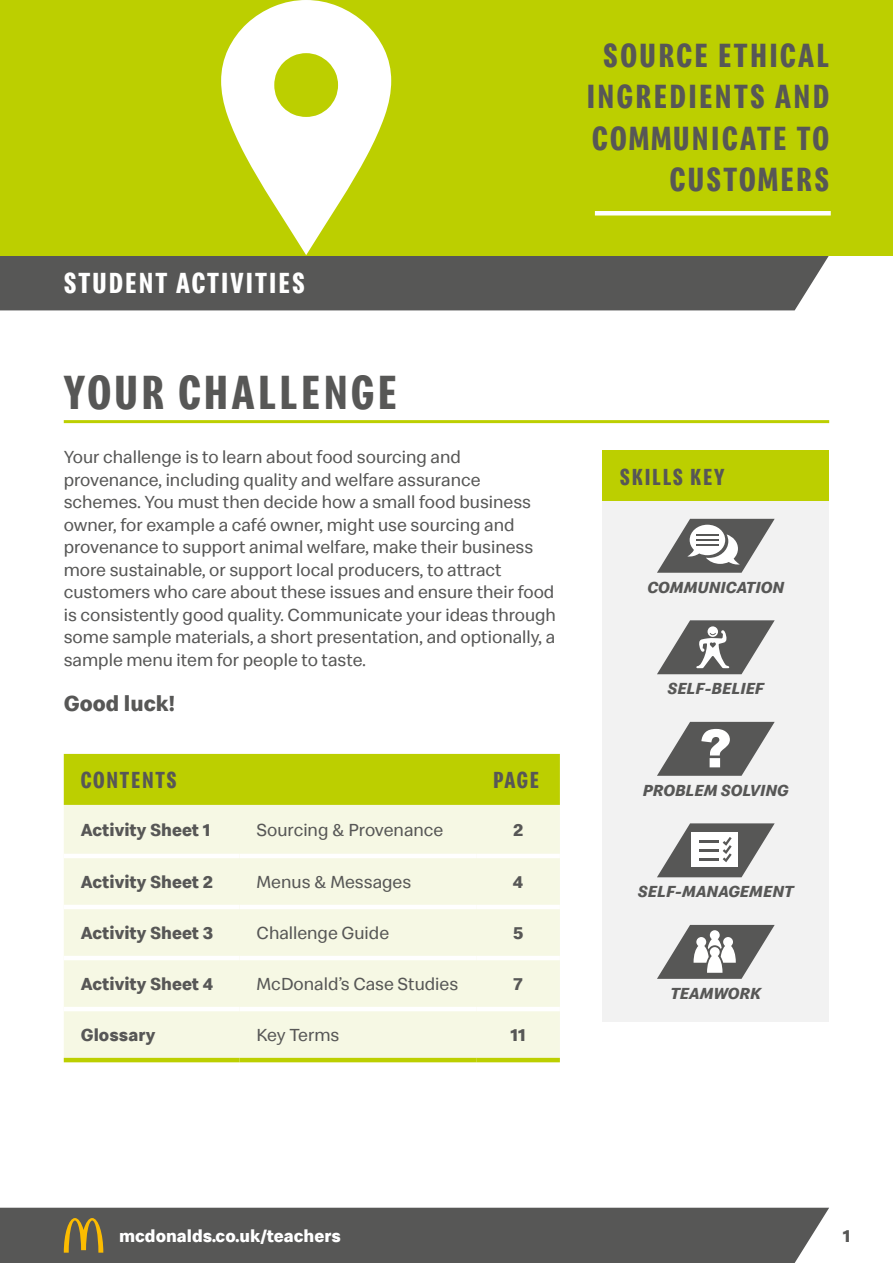
<style>
.page{position:relative;width:893px;height:1263px;background:#fff}
.page>*{position:absolute;margin:0;border:0;box-sizing:border-box;transform-origin:0 0}
.t1{font:700 49.5px "Speedee Condensed";letter-spacing:.07em;color:#575756}
.t2{font:700 34.65px/41.5px "Speedee Condensed";letter-spacing:.07em;color:#575756;text-align:right}
.t3{font:700 30px "Speedee Condensed";letter-spacing:.07em;color:#fff}
.t4{font:700 24px "Speedee Condensed";letter-spacing:.07em;color:#575756}
.t5{font:700 22.5px "Speedee";color:#575756}
.t6{font:18px/22.5px "Speedee";color:#575756}
.t7{font:700 18px "Speedee";color:#575756}
.t8{font:700 18px "Speedee";color:#fff}
.t9{font:italic 700 16.5px "Speedee";color:#575756}
</style>
<div class="page">
<div style="left:0;top:255px;width:829px;height:55px;background:#575756"></div>
<div style="left:602px;top:451px;width:227px;height:51px;background:#bccf00"></div>
<hr style="left:64px;top:420px;width:765px;height:3px;background:#bccf00">
<div style="left:602px;top:502px;width:227px;height:520px;background:#f2f2f2"></div>
<div style="left:0;top:1208px;width:829px;height:55px;background:#575756"></div>
<svg style="left:657px;top:519px;width:118px;height:54px"></svg>
<hr style="left:696px;top:534px;width:22px;height:2px;background:#575756">
<hr style="left:696px;top:539px;width:22px;height:2px;background:#575756">
<hr style="left:696px;top:544px;width:22px;height:2px;background:#575756">
<svg style="left:657px;top:722px;width:118px;height:54px"></svg>
<svg style="left:657px;top:620px;width:118px;height:54px"></svg>
<svg style="left:657px;top:823px;width:118px;height:54px"></svg>
<svg style="left:657px;top:925px;width:118px;height:54px"></svg>
<div style="left:64px;top:754px;width:496px;height:51px;background:#bccf00"></div>
<div style="left:64px;top:805px;width:496px;height:253px;background:#f6f8e4"></div>
<hr style="left:64px;top:854px;width:176px;height:4px;background:#fff">
<hr style="left:240px;top:854px;width:236px;height:4px;background:#fff">
<hr style="left:476px;top:854px;width:84px;height:4px;background:#fff">
<hr style="left:64px;top:905px;width:176px;height:4px;background:#fff">
<hr style="left:240px;top:905px;width:236px;height:4px;background:#fff">
<hr style="left:476px;top:905px;width:84px;height:4px;background:#fff">
<hr style="left:64px;top:956px;width:176px;height:4px;background:#fff">
<hr style="left:64px;top:1007px;width:176px;height:4px;background:#fff">
<hr style="left:240px;top:956px;width:236px;height:4px;background:#fff">
<hr style="left:240px;top:1007px;width:236px;height:4px;background:#fff">
<hr style="left:476px;top:956px;width:84px;height:4px;background:#fff">
<hr style="left:476px;top:1007px;width:84px;height:4px;background:#fff">
<hr style="left:64px;top:1058px;width:176px;height:4px;background:#bccf00">
<hr style="left:240px;top:1058px;width:236px;height:4px;background:#bccf00">
<hr style="left:476px;top:1058px;width:84px;height:4px;background:#bccf00">
<div style="left:0;top:0;width:893px;height:255px;background:#bccf00"></div>
<hr style="left:595px;top:211px;width:236px;height:4px;background:#fff">
<svg style="left:221px;top:0;width:170px;height:255px"></svg>
<svg style="left:64px;top:1218px;width:39px;height:35px"></svg>
<h3 class="t3" style="left:64px;top:265px;width:243px">STUDENT ACTIVITIES</h3>
<h1 class="t1" style="left:64px;top:362px;width:335px">YOUR CHALLENGE</h1>
<p class="t6" style="left:64px;top:446px;width:494px">Your challenge is to learn about food sourcing and provenance, including quality and welfare assurance schemes. You must then decide how a small food business owner, for example a café owner, might use sourcing and provenance to support animal welfare, make their business more sustainable, or support local producers, to attract customers who care about these issues and ensure their food is consistently good quality. Communicate your ideas through some sample materials, a short presentation, and optionally, a sample menu item for people to taste.</p>
<p class="t5" style="left:64px;top:689px;width:113px">Good luck!</p>
<h3 class="t4" style="left:81px;top:765px;width:97px">CONTENTS</h3>
<h3 class="t4" style="left:493px;top:765px;width:47px">PAGE</h3>
<p class="t7" style="left:81px;top:818px;width:131px">Activity Sheet 1</p>
<p class="t6" style="left:257px;top:818px;width:188px">Sourcing &amp; Provenance</p>
<p class="t7" style="left:513px;top:818px;width:12px">2</p>
<p class="t7" style="left:81px;top:870px;width:134px">Activity Sheet 2</p>
<p class="t6" style="left:257px;top:871px;width:156px">Menus &amp; Messages</p>
<p class="t7" style="left:513px;top:870px;width:12px">4</p>
<p class="t7" style="left:81px;top:921px;width:134px">Activity Sheet 3</p>
<p class="t6" style="left:257px;top:922px;width:134px">Challenge Guide</p>
<p class="t7" style="left:513px;top:921px;width:12px">5</p>
<p class="t7" style="left:81px;top:972px;width:134px">Activity Sheet 4</p>
<p class="t6" style="left:257px;top:973px;width:203px">McDonald’s Case Studies</p>
<p class="t7" style="left:513px;top:972px;width:11px">7</p>
<p class="t7" style="left:81px;top:1023px;width:76px">Glossary</p>
<p class="t6" style="left:257px;top:1024px;width:84px">Key Terms</p>
<p class="t7" style="left:510px;top:1023px;width:17px">11</p>
<h2 class="t2" style="left:587px;top:35px;width:244px">SOURCE ETHICAL<br>INGREDIENTS AND<br>COMMUNICATE TO<br>CUSTOMERS</h2>
<h3 class="t4" style="left:620px;top:462px;width:106px">SKILLS KEY</h3>
<p class="t9" style="left:647px;top:577px;width:138px">COMMUNICATION</p>
<p class="t9" style="left:667px;top:678px;width:98px">SELF-BELIEF</p>
<p class="t9" style="left:643px;top:780px;width:147px">PROBLEM SOLVING</p>
<p class="t9" style="left:638px;top:881px;width:157px">SELF-MANAGEMENT</p>
<p class="t9" style="left:670px;top:983px;width:92px">TEAMWORK</p>
<p class="t8" style="left:119px;top:1224px;width:223px">mcdonalds.co.uk/teachers</p>
<p class="t7" style="left:843px;top:1224px;width:9px">1</p>
</div>
